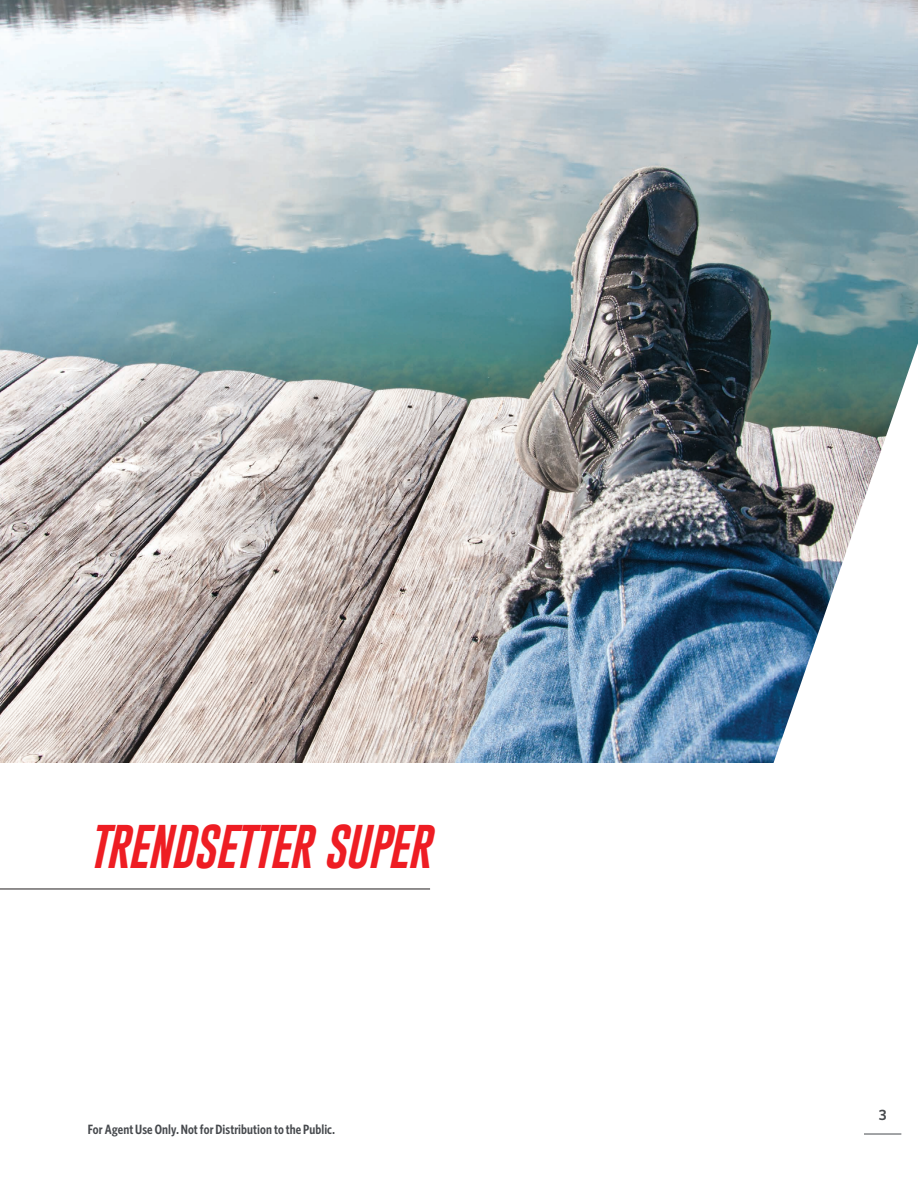
<style>
.page{position:relative;width:918px;height:1188px;background:#fff}
.page>*{position:absolute;margin:0;border:0;box-sizing:border-box;transform-origin:0 0}
.t1{font:italic 45px "Gobold";letter-spacing:-.025em;color:#ee1d23}
.t2{font:600 15px "Whitney";color:#474a4e}
.t3{font:600 13.5px "Whitney Condensed";letter-spacing:.01em;color:#474a4e}
</style>
<div class="page">
<hr style="left:864px;top:1134px;width:37px;height:1px;background:#474a4e">
<hr style="left:0;top:889px;width:430px;height:1px;background:#231f20">
<img style="left:0;top:0;width:918px;height:763px">
<img style="left:771px;top:343px;width:147px;height:420px">
<h1 class="t1" style="left:88px;top:818px;width:344px">TRENDSETTER SUPER</h1>
<p class="t3" style="left:88px;top:1120px;width:249px">For Agent Use Only. Not for Distribution to the Public.</p>
<p class="t2" style="left:879px;top:1105px;width:9px">3</p>
</div>
